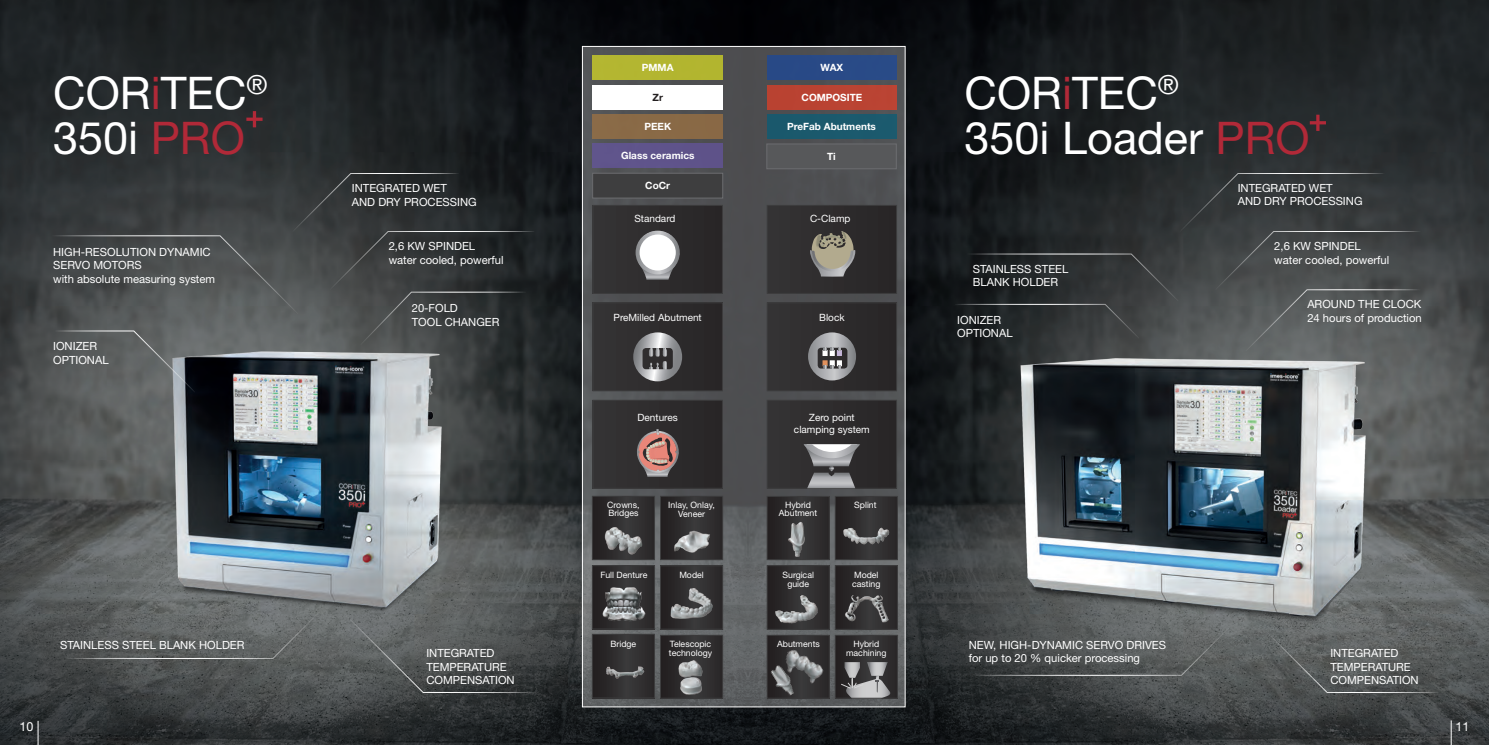
<style>
.page{position:relative;width:1489px;height:745px;background:#fff}
.page>*{position:absolute;margin:0;border:0;box-sizing:border-box;transform-origin:0 0}
.t1{font:45px/45px "Helvetica Neue LT Pro";color:#fff}
.t2{font:12.5px "Helvetica Neue LT Pro";color:#fff}
.t3{font:11.25px/13.5px "Helvetica Neue LT Pro";color:#fff}
.t4{font:10px/12px "Helvetica Neue LT Pro";color:#fff;text-align:center}
.t5{font:700 10px "Helvetica Neue LT Pro";color:#fff}
.t6{font:700 10px "Helvetica Neue LT Pro";color:#231f20}
.t7{font:8.75px/8.8px "Helvetica Neue LT Pro";color:#fff;text-align:center}
.s1{color:#b12938}
</style>
<div class="page">
<img style="left:0;top:0;width:1488px;height:744px">
<svg style="left:38px;top:720px;width:1px;height:24px"></svg>
<svg style="left:1450px;top:720px;width:1px;height:24px"></svg>
<svg style="left:584px;top:48px;width:319px;height:657px;fill:#4e5053"></svg>
<div style="left:592px;top:565px;width:62px;height:63px;background:linear-gradient(to right,#292627,#343334)"></div>
<div style="left:660px;top:635px;width:62px;height:62px;background:linear-gradient(to right,#292627,#343334)"></div>
<div style="left:767px;top:635px;width:62px;height:62px;background:linear-gradient(to right,#292627,#343334)"></div>
<div style="left:767px;top:565px;width:62px;height:64px;background:linear-gradient(to right,#292627,#343334)"></div>
<div style="left:835px;top:635px;width:62px;height:62px;background:linear-gradient(to right,#292627,#343334)"></div>
<svg style="left:841px;top:661px;width:49px;height:35px"></svg>
<div style="left:592px;top:634px;width:62px;height:63px;background:linear-gradient(to right,#292627,#343334)"></div>
<div style="left:835px;top:565px;width:62px;height:64px;background:linear-gradient(to right,#292627,#343334)"></div>
<div style="left:835px;top:496px;width:62px;height:63px;background:linear-gradient(to right,#292627,#343334)"></div>
<div style="left:660px;top:565px;width:62px;height:63px;background:linear-gradient(to right,#292627,#353435)"></div>
<div style="left:592px;top:496px;width:62px;height:63px;background:linear-gradient(to right,#292627,#343334)"></div>
<div style="left:660px;top:496px;width:62px;height:63px;background:linear-gradient(to right,#292627,#343334)"></div>
<div style="left:767px;top:496px;width:62px;height:63px;background:linear-gradient(to right,#292627,#343334)"></div>
<div style="left:766px;top:144px;width:130px;height:25px;background:#57585a"></div>
<div style="left:766px;top:55px;width:130px;height:25px;background:#294a87"></div>
<div style="left:592px;top:173px;width:130px;height:25px;background:#3e3e3f"></div>
<div style="left:592px;top:114px;width:131px;height:25px;background:#896946"></div>
<div style="left:592px;top:55px;width:130px;height:25px;background:#b3b530"></div>
<div style="left:592px;top:143px;width:130px;height:25px;background:#5f538b"></div>
<div style="left:767px;top:85px;width:129px;height:25px;background:#ba4332"></div>
<div style="left:592px;top:85px;width:130px;height:25px;background:#fff"></div>
<div style="left:593px;top:205px;width:129px;height:88px;background:#2f2d2e"></div>
<div style="left:767px;top:205px;width:129px;height:88px;background:#2f2d2e"></div>
<div style="left:593px;top:302px;width:129px;height:88px;background:#2f2d2e"></div>
<div style="left:767px;top:302px;width:129px;height:88px;background:#2f2d2e"></div>
<div style="left:593px;top:400px;width:129px;height:88px;background:#2f2d2e"></div>
<div style="left:767px;top:400px;width:129px;height:88px;background:#2f2d2e"></div>
<img style="left:142px;top:393px;width:315px;height:238px">
<img style="left:779px;top:642px;width:50px;height:49px">
<img style="left:604px;top:521px;width:38px;height:35px">
<img style="left:764px;top:655px;width:46px;height:47px">
<img style="left:844px;top:586px;width:44px;height:39px">
<img style="left:778px;top:520px;width:39px;height:39px">
<img style="left:840px;top:509px;width:52px;height:39px">
<img style="left:601px;top:581px;width:45px;height:45px">
<img style="left:671px;top:658px;width:38px;height:38px">
<img style="left:670px;top:584px;width:42px;height:42px">
<img style="left:671px;top:521px;width:40px;height:41px">
<img style="left:774px;top:589px;width:45px;height:39px">
<img style="left:604px;top:652px;width:40px;height:42px">
<div style="left:766px;top:114px;width:130px;height:25px;background:#1b596d"></div>
<svg style="left:635px;top:230px;width:44px;height:49px"></svg>
<svg style="left:810px;top:231px;width:45px;height:45px"></svg>
<svg style="left:637px;top:429px;width:41px;height:47px"></svg>
<svg style="left:633px;top:332px;width:49px;height:49px"></svg>
<svg style="left:808px;top:332px;width:48px;height:48px"></svg>
<svg style="left:803px;top:444px;width:57px;height:44px"></svg>
<img style="left:982px;top:352px;width:411px;height:286px">
<div style="left:766px;top:144px;width:130px;height:25px;border:1px solid #6c6d70"></div>
<div style="left:592px;top:173px;width:131px;height:25px;border:1px solid #6c6d70"></div>
<svg style="left:1264px;top:629px;width:177px;height:64px"></svg>
<svg style="left:344px;top:612px;width:193px;height:81px"></svg>
<svg style="left:969px;top:626px;width:260px;height:49px"></svg>
<svg style="left:61px;top:609px;width:260px;height:50px"></svg>
<svg style="left:1309px;top:115px;width:16px;height:16px"></svg>
<svg style="left:951px;top:172px;width:498px;height:180px"></svg>
<svg style="left:48px;top:172px;width:516px;height:221px"></svg>
<svg style="left:246px;top:111px;width:16px;height:16px"></svg>
<p class="t5" style="left:642px;top:62px;width:33px">PMMA</p>
<p class="t5" style="left:820px;top:62px;width:24px">WAX</p>
<h1 class="t1" style="left:53px;top:69px;width:216px">COR<span class="s1">i</span>TEC<sup>®<br></sup>350i <span class="s1">PRO</span></h1>
<p class="t6" style="left:652px;top:91px;width:12px">Zr</p>
<p class="t5" style="left:644px;top:120px;width:28px">PEEK</p>
<p class="t5" style="left:621px;top:149px;width:75px">Glass ceramics</p>
<p class="t5" style="left:801px;top:91px;width:62px">COMPOSITE</p>
<p class="t5" style="left:787px;top:120px;width:90px">PreFab Abutments</p>
<p class="t5" style="left:827px;top:150px;width:10px">Ti</p>
<h1 class="t1" style="left:964px;top:69px;width:347px">COR<span class="s1">i</span>TEC<sup>®<br></sup>350i Loader <span class="s1">PRO</span></h1>
<p class="t3" style="left:53px;top:245px;width:163px">HIGH-RESOLUTION DYNAMIC<br>SERVO MOTORS<br>with absolute measuring system</p>
<p class="t3" style="left:352px;top:181px;width:126px">INTEGRATED WET<br>AND DRY PROCESSING</p>
<p class="t3" style="left:388px;top:239px;width:116px">2,6 KW SPINDEL water cooled, powerful</p>
<p class="t5" style="left:645px;top:179px;width:26px">CoCr</p>
<p class="t4" style="left:634px;top:212px;width:42px">Standard</p>
<p class="t4" style="left:810px;top:212px;width:42px">C-Clamp</p>
<p class="t3" style="left:972px;top:262px;width:97px">STAINLESS STEEL<br>BLANK HOLDER</p>
<p class="t3" style="left:1237px;top:180px;width:126px">INTEGRATED WET<br>AND DRY PROCESSING</p>
<p class="t3" style="left:1274px;top:239px;width:116px">2,6 KW SPINDEL water cooled, powerful</p>
<p class="t3" style="left:412px;top:301px;width:89px">20-FOLD<br>TOOL CHANGER</p>
<p class="t4" style="left:613px;top:310px;width:90px">PreMilled Abutment</p>
<p class="t4" style="left:819px;top:310px;width:27px">Block</p>
<p class="t3" style="left:957px;top:312px;width:57px">IONIZER<br>OPTIONAL</p>
<p class="t3" style="left:1307px;top:297px;width:116px">AROUND THE CLOCK<br>24 hours of production</p>
<p class="t3" style="left:53px;top:339px;width:57px">IONIZER<br>OPTIONAL</p>
<p class="t4" style="left:637px;top:410px;width:42px">Dentures</p>
<p class="t4" style="left:794px;top:410px;width:77px">Zero point clamping system</p>
<p class="t7" style="left:607px;top:499px;width:34px;text-align:left">Crowns,<br>Bridges</p>
<p class="t7" style="left:668px;top:500px;width:48px">Inlay, Onlay,<br>Veneer</p>
<p class="t7" style="left:779px;top:499px;width:40px">Hybrid<br>Abutment</p>
<p class="t7" style="left:854px;top:499px;width:24px">Splint</p>
<p class="t7" style="left:600px;top:570px;width:49px">Full Denture</p>
<p class="t7" style="left:679px;top:570px;width:26px">Model</p>
<p class="t7" style="left:782px;top:570px;width:33px">Surgical guide</p>
<p class="t7" style="left:852px;top:570px;width:30px;text-align:left">Model casting</p>
<p class="t3" style="left:60px;top:637px;width:186px">STAINLESS STEEL BLANK HOLDER</p>
<p class="t3" style="left:426px;top:645px;width:90px">INTEGRATED<br>TEMPERATURE<br>COMPENSATION</p>
<p class="t7" style="left:610px;top:638px;width:27px">Bridge</p>
<p class="t7" style="left:669px;top:638px;width:45px;text-align:left">Telescopic technology</p>
<p class="t7" style="left:777px;top:638px;width:44px">Abutments</p>
<p class="t7" style="left:846px;top:638px;width:42px">Hybrid machining</p>
<p class="t3" style="left:968px;top:637px;width:199px">NEW, HIGH-DYNAMIC SERVO DRIVES for up to 20 % quicker processing</p>
<p class="t3" style="left:1330px;top:645px;width:90px">INTEGRATED<br>TEMPERATURE<br>COMPENSATION</p>
<p class="t2" style="left:19px;top:718px;width:15px">10</p>
<p class="t2" style="left:1455px;top:718px;width:15px">11</p>
</div>
